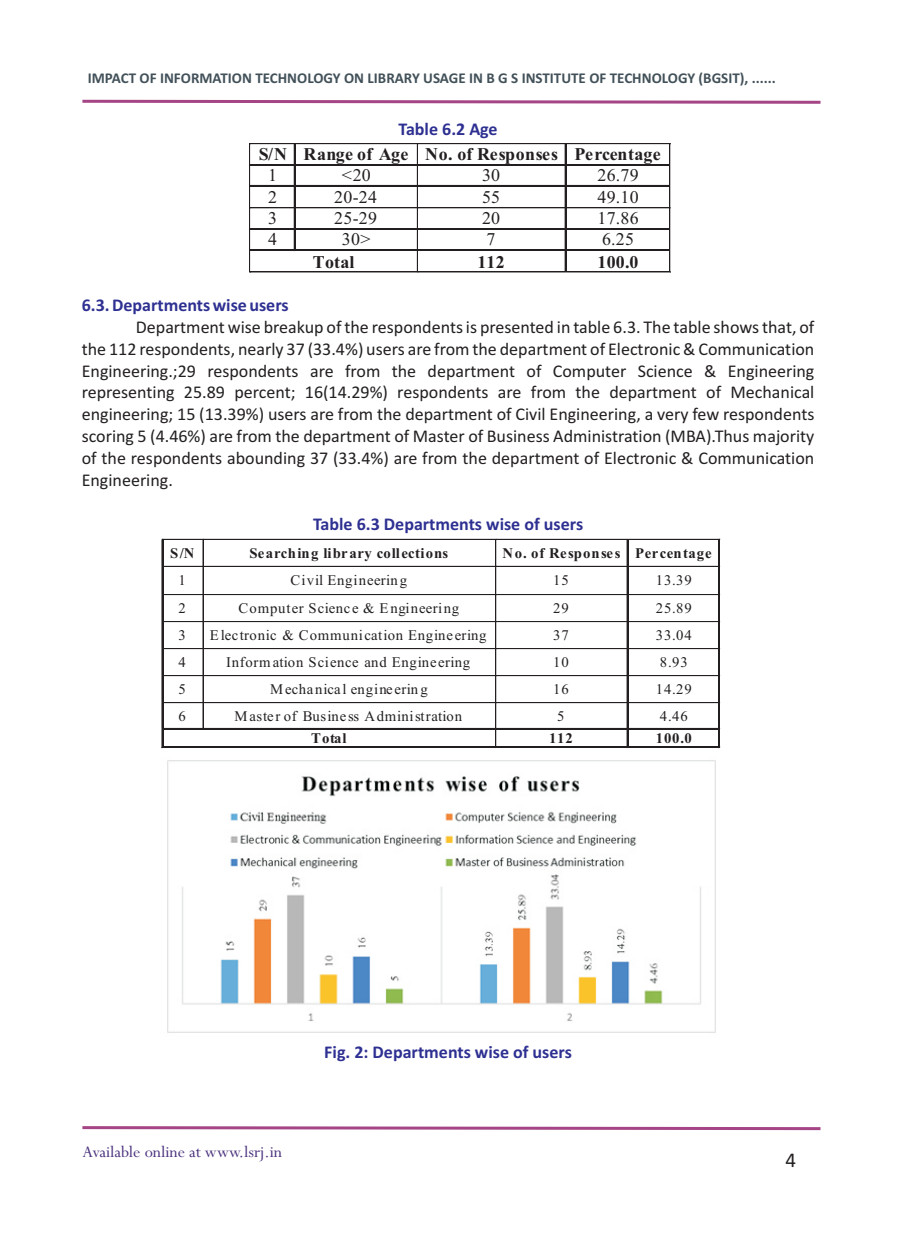
<style>
.page{position:relative;width:898px;height:1242px;background:#fff}
.page>*{position:absolute;margin:0;border:0;box-sizing:border-box;transform-origin:0 0}
.t1{font:21px "Calibri";color:#231f20}
.t2{font:18px/21.9px "Calibri";color:#231f20;text-align:justify}
.t3{font:700 18px "Calibri";color:#2e3092}
.t4{font:18px "Perpetua";color:#49317d}
.t5{font:700 17.85px "Times New Roman";letter-spacing:.015em;color:#231f20}
.t6{font:17.85px "Times New Roman";letter-spacing:.015em;color:#231f20}
.t7{font:700 15px "Calibri";color:#425159}
.t8{font:14.7px "Times New Roman";letter-spacing:.055em;color:#231f20}
.t9{font:700 14.7px "Times New Roman";letter-spacing:.055em;color:#231f20}
.t10{font:700 14.7px "Times New Roman";letter-spacing:.03em;color:#231f20}
</style>
<div class="page">
<svg style="left:82px;top:1126px;width:739px;height:5px"></svg>
<svg style="left:82px;top:99px;width:739px;height:5px"></svg>
<hr style="left:249px;top:143px;width:45px;height:1px;background:#231f20">
<hr style="left:295px;top:143px;width:122px;height:1px;background:#231f20">
<hr style="left:417px;top:143px;width:148px;height:1px;background:#231f20">
<hr style="left:566px;top:143px;width:103px;height:1px;background:#231f20">
<hr style="left:249px;top:164px;width:45px;height:2px;background:#231f20">
<hr style="left:295px;top:164px;width:122px;height:2px;background:#231f20">
<hr style="left:417px;top:164px;width:148px;height:2px;background:#231f20">
<hr style="left:566px;top:164px;width:103px;height:2px;background:#231f20">
<hr style="left:249px;top:185px;width:45px;height:2px;background:#231f20">
<hr style="left:295px;top:185px;width:122px;height:2px;background:#231f20">
<hr style="left:417px;top:185px;width:148px;height:2px;background:#231f20">
<hr style="left:566px;top:185px;width:103px;height:2px;background:#231f20">
<hr style="left:249px;top:207px;width:45px;height:1px;background:#231f20">
<hr style="left:295px;top:207px;width:122px;height:1px;background:#231f20">
<hr style="left:417px;top:207px;width:148px;height:1px;background:#231f20">
<hr style="left:566px;top:207px;width:103px;height:1px;background:#231f20">
<hr style="left:249px;top:229px;width:45px;height:1px;background:#231f20">
<hr style="left:249px;top:228px;width:45px;height:1px;background:#231f20">
<hr style="left:295px;top:229px;width:122px;height:1px;background:#231f20">
<hr style="left:295px;top:228px;width:122px;height:1px;background:#231f20">
<hr style="left:417px;top:229px;width:148px;height:1px;background:#231f20">
<hr style="left:417px;top:228px;width:148px;height:1px;background:#231f20">
<hr style="left:566px;top:229px;width:103px;height:1px;background:#231f20">
<hr style="left:566px;top:228px;width:103px;height:1px;background:#231f20">
<hr style="left:249px;top:250px;width:45px;height:1px;background:#231f20">
<hr style="left:249px;top:249px;width:45px;height:1px;background:#231f20">
<svg style="left:294px;top:143px;width:1px;height:108px"></svg>
<hr style="left:295px;top:250px;width:122px;height:1px;background:#231f20">
<hr style="left:295px;top:249px;width:122px;height:1px;background:#231f20">
<hr style="left:417px;top:250px;width:148px;height:1px;background:#231f20">
<hr style="left:417px;top:249px;width:148px;height:1px;background:#231f20">
<hr style="left:566px;top:250px;width:103px;height:1px;background:#231f20">
<hr style="left:566px;top:249px;width:103px;height:1px;background:#231f20">
<svg style="left:249px;top:144px;width:1px;height:128px"></svg>
<hr style="left:249px;top:272px;width:168px;height:1px;background:#231f20">
<svg style="left:417px;top:144px;width:1px;height:128px"></svg>
<hr style="left:417px;top:272px;width:148px;height:1px;background:#231f20">
<svg style="left:564px;top:143px;width:2px;height:130px"></svg>
<hr style="left:566px;top:272px;width:103px;height:1px;background:#231f20">
<svg style="left:669px;top:143px;width:1px;height:130px"></svg>
<hr style="left:163px;top:539px;width:40px;height:1px;background:#231f20">
<hr style="left:203px;top:539px;width:292px;height:1px;background:#231f20">
<hr style="left:495px;top:539px;width:131px;height:1px;background:#231f20">
<hr style="left:628px;top:539px;width:90px;height:1px;background:#231f20">
<hr style="left:163px;top:566px;width:40px;height:1px;background:#231f20">
<hr style="left:203px;top:566px;width:292px;height:1px;background:#231f20">
<hr style="left:495px;top:566px;width:131px;height:1px;background:#231f20">
<hr style="left:628px;top:566px;width:90px;height:1px;background:#231f20">
<hr style="left:163px;top:594px;width:40px;height:1px;background:#231f20">
<hr style="left:203px;top:594px;width:292px;height:1px;background:#231f20">
<hr style="left:495px;top:594px;width:131px;height:1px;background:#231f20">
<hr style="left:628px;top:594px;width:90px;height:1px;background:#231f20">
<hr style="left:163px;top:621px;width:40px;height:1px;background:#231f20">
<hr style="left:203px;top:621px;width:292px;height:1px;background:#231f20">
<hr style="left:495px;top:621px;width:131px;height:1px;background:#231f20">
<hr style="left:628px;top:621px;width:90px;height:1px;background:#231f20">
<hr style="left:163px;top:648px;width:40px;height:1px;background:#231f20">
<hr style="left:203px;top:648px;width:292px;height:1px;background:#231f20">
<hr style="left:495px;top:648px;width:131px;height:1px;background:#231f20">
<hr style="left:628px;top:648px;width:90px;height:1px;background:#231f20">
<hr style="left:163px;top:675px;width:40px;height:1px;background:#231f20">
<hr style="left:203px;top:675px;width:292px;height:1px;background:#231f20">
<hr style="left:495px;top:675px;width:131px;height:1px;background:#231f20">
<hr style="left:628px;top:675px;width:90px;height:1px;background:#231f20">
<hr style="left:163px;top:702px;width:40px;height:1px;background:#231f20">
<hr style="left:203px;top:702px;width:292px;height:1px;background:#231f20">
<hr style="left:495px;top:702px;width:131px;height:1px;background:#231f20">
<hr style="left:628px;top:702px;width:90px;height:1px;background:#231f20">
<hr style="left:163px;top:728px;width:40px;height:1px;background:#231f20">
<svg style="left:203px;top:540px;width:1px;height:188px"></svg>
<hr style="left:203px;top:728px;width:292px;height:1px;background:#231f20">
<hr style="left:495px;top:728px;width:131px;height:1px;background:#231f20">
<hr style="left:628px;top:728px;width:90px;height:1px;background:#231f20">
<svg style="left:162px;top:539px;width:1px;height:209px"></svg>
<hr style="left:163px;top:747px;width:332px;height:1px;background:#231f20">
<hr style="left:163px;top:746px;width:332px;height:1px;background:#231f20">
<svg style="left:495px;top:540px;width:1px;height:206px"></svg>
<hr style="left:495px;top:747px;width:131px;height:1px;background:#231f20">
<hr style="left:495px;top:746px;width:131px;height:1px;background:#231f20">
<svg style="left:626px;top:539px;width:2px;height:209px"></svg>
<hr style="left:628px;top:747px;width:90px;height:1px;background:#231f20">
<hr style="left:628px;top:746px;width:90px;height:1px;background:#231f20">
<svg style="left:718px;top:539px;width:1px;height:209px"></svg>
<img style="left:167px;top:760px;width:549px;height:273px">
<p class="t7" style="left:88px;top:72px;width:689px">IMPACT OF INFORMATION TECHNOLOGY ON LIBRARY USAGE IN B G S INSTITUTE OF TECHNOLOGY (BGSIT), ......</p>
<p class="t3" style="left:398px;top:121px;width:101px">Table 6.2 Age</p>
<p class="t5" style="left:259px;top:148px;width:403px">S/N Range of Age No. of Responses Percentage</p>
<p class="t6" style="left:268px;top:169px;width:10px">1</p>
<p class="t6" style="left:342px;top:169px;width:30px">&lt;20</p>
<p class="t6" style="left:482px;top:169px;width:20px">30</p>
<p class="t6" style="left:597px;top:169px;width:43px">26.79</p>
<p class="t6" style="left:268px;top:191px;width:10px">2</p>
<p class="t6" style="left:334px;top:191px;width:44px">20-24</p>
<p class="t6" style="left:482px;top:191px;width:20px">55</p>
<p class="t6" style="left:597px;top:191px;width:43px">49.10</p>
<p class="t6" style="left:268px;top:212px;width:10px">3</p>
<p class="t6" style="left:334px;top:212px;width:44px">25-29</p>
<p class="t6" style="left:482px;top:212px;width:20px">20</p>
<p class="t6" style="left:597px;top:212px;width:43px">17.86</p>
<p class="t6" style="left:268px;top:233px;width:10px">4</p>
<p class="t6" style="left:342px;top:233px;width:30px">30&gt;</p>
<p class="t6" style="left:486px;top:233px;width:10px">7</p>
<p class="t6" style="left:602px;top:233px;width:34px">6.25</p>
<p class="t5" style="left:312px;top:255px;width:43px">Total</p>
<p class="t5" style="left:477px;top:255px;width:29px">112</p>
<p class="t5" style="left:597px;top:255px;width:43px">100.0</p>
<p class="t3" style="left:82px;top:297px;width:208px">6.3. Departments wise users</p>
<p class="t2" style="left:82px;top:317px;width:734px;text-indent:54px">Department wise breakup of the respondents is presented in table 6.3. The table shows that, of the 112 respondents, nearly 37 (33.4%) users are from the department of Electronic &amp; Communication Engineering.;29 respondents are from the department of Computer Science &amp; Engineering representing 25.89 percent; 16(14.29%) respondents are from the department of Mechanical engineering; 15 (13.39%) users are from the department of Civil Engineering, a very few respondents scoring 5 (4.46%) are from the department of Master of Business Administration (MBA).Thus majority of the respondents abounding 37 (33.4%) are from the department of Electronic &amp; Communication Engineering.</p>
<p class="t3" style="left:313px;top:517px;width:271px">Table 6.3 Departments wise of users</p>
<p class="t9" style="left:170px;top:548px;width:26px">S/N</p>
<p class="t10" style="left:249px;top:548px;width:200px">Searching library collections</p>
<p class="t9" style="left:502px;top:548px;width:210px">No. of Responses Percentage</p>
<p class="t8" style="left:178px;top:574px;width:9px">1</p>
<p class="t8" style="left:290px;top:574px;width:118px">Civil Engineering</p>
<p class="t8" style="left:553px;top:574px;width:17px">15</p>
<p class="t8" style="left:655px;top:574px;width:38px">13.39</p>
<p class="t8" style="left:178px;top:603px;width:9px">2</p>
<p class="t8" style="left:238px;top:603px;width:222px">Computer Science &amp; Engineering</p>
<p class="t8" style="left:553px;top:603px;width:17px">29</p>
<p class="t8" style="left:655px;top:603px;width:38px">25.89</p>
<p class="t8" style="left:178px;top:630px;width:9px">3</p>
<p class="t8" style="left:210px;top:630px;width:278px">Electronic &amp; Communication Engineering</p>
<p class="t8" style="left:553px;top:630px;width:17px">37</p>
<p class="t8" style="left:655px;top:630px;width:38px">33.04</p>
<p class="t8" style="left:178px;top:657px;width:9px">4</p>
<p class="t8" style="left:226px;top:657px;width:245px">Information Science and Engineering</p>
<p class="t8" style="left:553px;top:657px;width:17px">10</p>
<p class="t8" style="left:659px;top:657px;width:29px">8.93</p>
<p class="t8" style="left:178px;top:684px;width:9px">5</p>
<p class="t8" style="left:270px;top:684px;width:159px">Mechanical engineering</p>
<p class="t8" style="left:553px;top:684px;width:17px">16</p>
<p class="t8" style="left:655px;top:684px;width:38px">14.29</p>
<p class="t8" style="left:178px;top:711px;width:9px">6</p>
<p class="t8" style="left:234px;top:711px;width:229px">Master of Business Administration</p>
<p class="t8" style="left:557px;top:711px;width:9px">5</p>
<p class="t8" style="left:659px;top:711px;width:29px">4.46</p>
<p class="t9" style="left:311px;top:733px;width:37px">Total</p>
<p class="t9" style="left:549px;top:733px;width:25px">112</p>
<p class="t9" style="left:655px;top:733px;width:38px">100.0</p>
<p class="t4" style="left:82px;top:1145px;width:201px">Available online at www.lsrj.in</p>
<p class="t3" style="left:324px;top:1044px;width:249px">Fig. 2: Departments wise of users</p>
<p class="t1" style="left:785px;top:1150px;width:12px">4</p>
</div>
